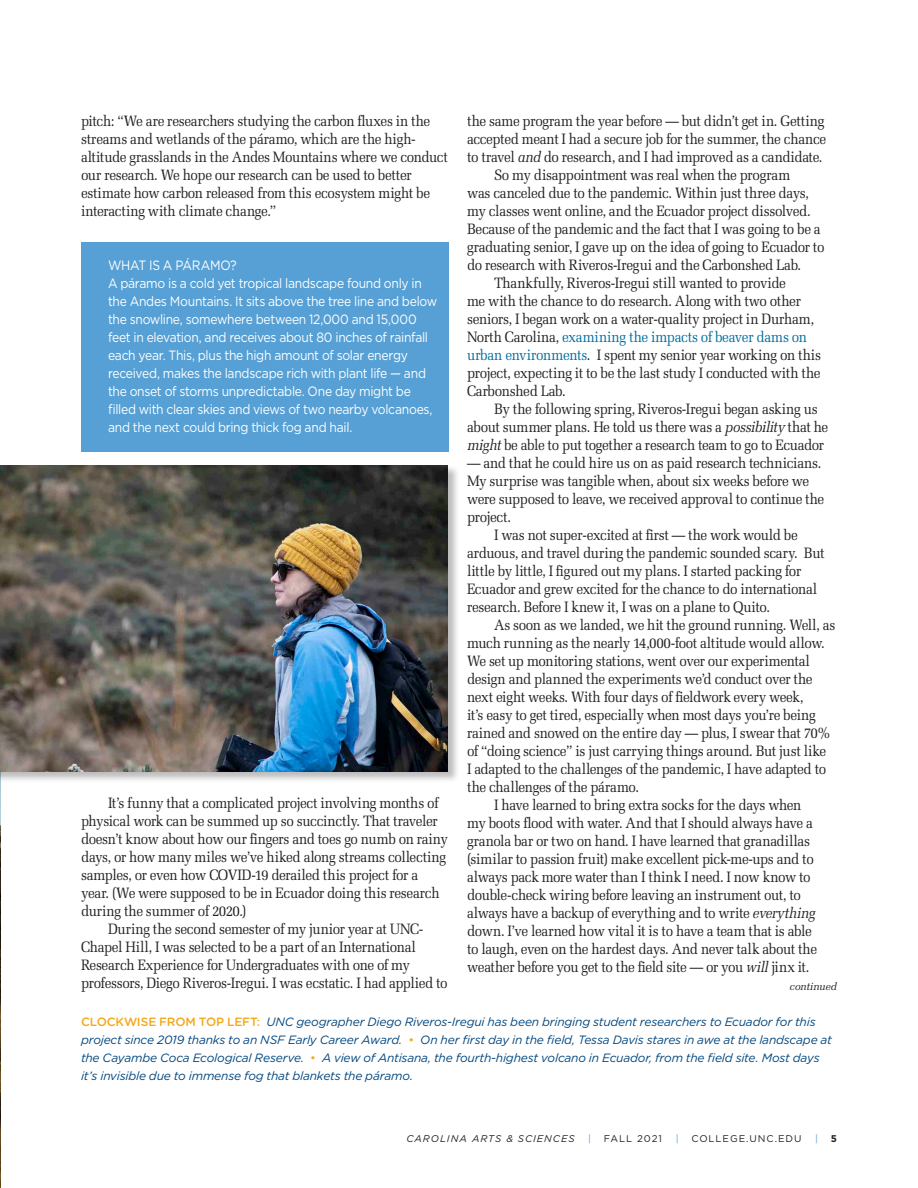
<style>
.page{position:relative;width:918px;height:1188px;background:#fff}
.page>*{position:absolute;margin:0;border:0;box-sizing:border-box;transform-origin:0 0}
.t1{font:15px/18px "Melior";letter-spacing:-.025em;color:#231f20;scale:.9 1}
.t2{font:13.5px/18px "Gotham";letter-spacing:-.025em;color:#fff;scale:.9 1}
.t3{font:italic 12px/18px "Gotham";letter-spacing:-.015em;color:#00467e}
.t4{font:italic 10.5px "Melior";letter-spacing:-.015em;color:#231f20}
.t5{font:9.75px "Gotham";letter-spacing:.1em;color:#231f20}
.t6{font:italic 9.75px "Gotham";letter-spacing:.1em;color:#231f20}
.t7{font:9.75px "Gotham";color:#56a0d5}
.t8{font:700 9.75px "Gotham";color:#231f20}
.s1{font-style:italic}
.s2{color:#006e9f}
.s3{font-family:"Gotham Rounded";font-weight:500;font-style:normal;color:#f4a81c}
.s4{font-style:normal;color:#f4a81c}
</style>
<div class="page">
<div style="left:81px;top:242px;width:368px;height:209px;background:#56a0d5"></div>
<img style="left:0;top:783px;width:1px;height:405px">
<div style="left:0;top:464px;width:459px;height:319px;background:#231f20;opacity:.3"></div>
<img style="left:0;top:465px;width:448px;height:306px">
<p class="t1" style="left:81px;top:112px;width:409px">pitch: “We are researchers studying the carbon fluxes in the streams and wetlands of the páramo, which are the high&shy;altitude grasslands in the Andes Mountains where we conduct our research. We hope our research can be used to better estimate how carbon released from this ecosystem might be interacting with climate change.”</p>
<p class="t2" style="left:108px;top:256px;width:145px">WHAT IS A PÁRAMO?</p>
<p class="t2" style="left:108px;top:274px;width:368px">A páramo is a cold yet tropical landscape found only in the Andes Mountains. It sits above the tree line and below the snowline, somewhere between 12,000 and 15,000 feet in elevation, and receives about 80 inches of rainfall each year. This, plus the high amount of solar energy received, makes the landscape rich with plant life — and the onset of storms unpredictable. One day might be filled with clear skies and views of two nearby volcanoes, and the next could bring thick fog and hail.</p>
<p class="t1" style="left:81px;top:794px;width:409px;text-indent:27px">It’s funny that a complicated project involving months of physical work can be summed up so succinctly. That traveler doesn’t know about how our fingers and toes go numb on rainy days, or how many miles we’ve hiked along streams collecting samples, or even how COVID-19 derailed this project for a year. (We were supposed to be in Ecuador doing this research during the summer of 2020.)</p>
<p class="t1" style="left:81px;top:920px;width:409px;text-indent:27px">During the second semester of my junior year at UNC-Chapel Hill, I was selected to be a part of an International Research Experience for Undergraduates with one of my professors, Diego Riveros-Iregui. I was ecstatic. I had applied to</p>
<p class="t1" style="left:467px;top:112px;width:400px;text-align:justify">the same program the year before — but didn’t get in. Getting accepted meant I had a secure job for the summer, the chance to travel <span class="s1">and</span> do research, and I had improved as a candidate.</p>
<p class="t1" style="left:467px;top:166px;width:399px;text-indent:27px">So my disappointment was real when the program<br>was canceled due to the pandemic. Within just three days, my classes went online, and the Ecuador project dissolved.<br>Because of the pandemic and the fact that I was going to be a graduating senior, I gave up on the idea of going to Ecuador to do research with Riveros-Iregui and the Carbonshed Lab.</p>
<p class="t1" style="left:467px;top:274px;width:395px;text-indent:27px">Thankfully, Riveros-Iregui still wanted to provide<br>me with the chance to do research. Along with two other seniors, I began work on a water-quality project in Durham, North Carolina, <span class="s2">examining the impacts of beaver dams on urban environments</span>. I spent my senior year working on this project, expecting it to be the last study I conducted with the Carbonshed Lab.</p>
<p class="t1" style="left:467px;top:400px;width:403px;text-indent:27px">By the following spring, Riveros-Iregui began asking us about summer plans. He told us there was a <span class="s1">possibility</span> that he <span class="s1">might</span> be able to put together a research team to go to Ecuador</p>
<p class="t1" style="left:467px;top:454px;width:398px">— and that he could hire us on as paid research technicians.<br>My surprise was tangible when, about six weeks before we were supposed to leave, we received approval to continue the project.</p>
<p class="t1" style="left:467px;top:526px;width:399px;text-indent:27px">I was not super-excited at first — the work would be arduous, and travel during the pandemic sounded scary. But little by little, I figured out my plans. I started packing for Ecuador and grew excited for the chance to do international research. Before I knew it, I was on a plane to Quito.</p>
<p class="t1" style="left:467px;top:616px;width:411px;text-indent:27px">As soon as we landed, we hit the ground running. Well, as much running as the nearly 14,000-foot altitude would allow.<br>We set up monitoring stations, went over our experimental design and planned the experiments we’d conduct over the next eight weeks. With four days of fieldwork every week,<br>it’s easy to get tired, especially when most days you’re being rained and snowed on the entire day — plus, I swear that 70% of “doing science” is just carrying things around. But just like<br>I adapted to the challenges of the pandemic, I have adapted to the challenges of the páramo.</p>
<p class="t1" style="left:467px;top:796px;width:390px;text-indent:27px">I have learned to bring extra socks for the days when my boots flood with water. And that I should always have a granola bar or two on hand. I have learned that granadillas (similar to passion fruit) make excellent pick-me-ups and to always pack more water than I think I need. I now know to double-check wiring before leaving an instrument out, to always have a backup of everything and to write <span class="s1">everything </span>down. I’ve learned how vital it is to have a team that is able to laugh, even on the hardest days. And never talk about the weather before you get to the field site — or you <span class="s1">will</span> jinx it.</p>
<p class="t4" style="left:790px;top:980px;width:49px">continued</p>
<p class="t3" style="left:81px;top:1012px;width:752px"><span class="s3">CLOCKWISE FROM TOP LEFT:</span> UNC geographer Diego Riveros-Iregui has been bringing student researchers to Ecuador for this project since 2019 thanks to an NSF Early Career Award. <span class="s4">•</span> On her first day in the field, Tessa Davis stares in awe at the landscape at the Cayambe Coca Ecological Reserve. <span class="s4">•</span> A view of Antisana, the fourth-highest volcano in Ecuador, from the field site. Most days it’s invisible due to immense fog that blankets the páramo.</p>
<p class="t6" style="left:406px;top:1132px;width:170px">CAROLINA ARTS &amp; SCIENCES</p>
<p class="t7" style="left:588px;top:1132px;width:4px">|</p>
<p class="t5" style="left:604px;top:1132px;width:60px">FALL 2021</p>
<p class="t7" style="left:676px;top:1132px;width:4px">|</p>
<p class="t5" style="left:691px;top:1132px;width:112px">COLLEGE.UNC.EDU</p>
<p class="t7" style="left:815px;top:1132px;width:4px">|</p>
<p class="t8" style="left:831px;top:1133px;width:8px">5</p>
</div>
